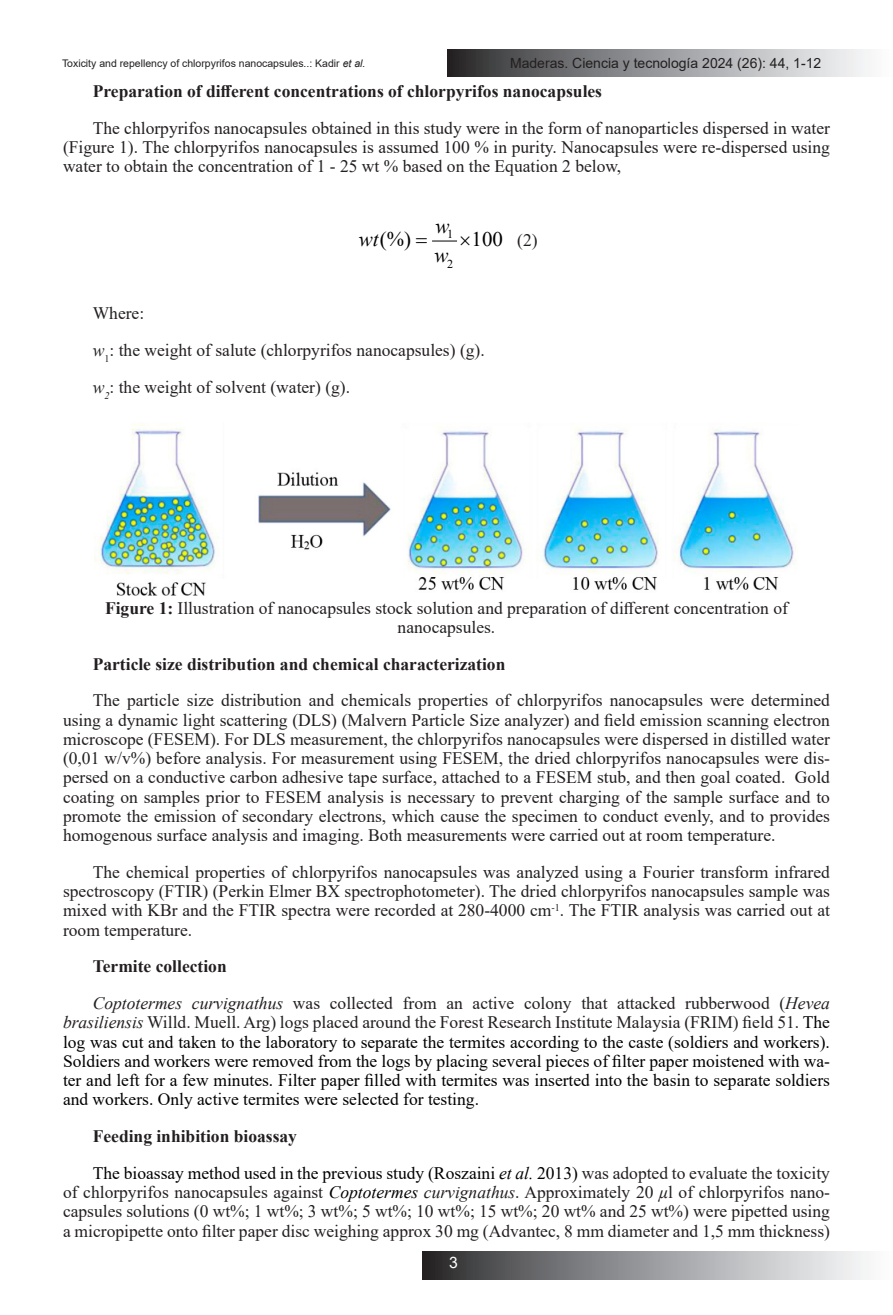
<style>
.page{position:relative;width:893px;height:1315px;background:#fff}
.page>*{position:absolute;margin:0;border:0;box-sizing:border-box;transform-origin:0 0}
.t1{font:20.82px "Times New Roman";color:#000}
.t2{font:italic 20.82px/29.4px "Times New Roman";color:#000}
.Table_Paragraph{font:17.5px/19.2px "Times New Roman";color:#231f20;text-align:justify}
.t3{font:17.5px/19.2px "Times New Roman";color:#000;text-align:justify}
.t4{font:700 17.5px "Times New Roman";color:#231f20}
.t5{font:15.75px "Arial";color:#fff}
.t6{font:14px "Arial";color:#231f20}
.t7{font:12.08px "Times New Roman";color:#000}
.t8{font:10.5px "Arial";color:#231f20}
.s1{font-style:italic}
.s2{font-weight:700}
.s3{font-style:italic;color:#231f20}
.s4{color:#231f20}
.s5{color:#000}
.s6{font-style:italic;color:#000}
</style>
<div class="page">
<svg style="left:448px;top:49px;width:420px;height:28px;background:#949597"></svg>
<svg style="left:423px;top:1252px;width:444px;height:27px;background:#949597"></svg>
<img style="left:94px;top:424px;width:702px;height:171px">
<svg style="left:433px;top:240px;width:24px;height:2px"></svg>
<p class="t8" style="left:62px;top:56px;width:305px">Toxicity and repellency of chlorpyrifos nanocapsules..: Kadir <span class="s1">et al.</span></p>
<p class="t6" style="left:510px;top:53px;width:313px">Maderas. Ciencia y tecnología 2024 (26): 44, 1-12</p>
<p class="t4" style="left:93px;top:79px;width:511px">Preparation of different concentrations of chlorpyrifos nanocapsules</p>
<p class="Table_Paragraph" style="left:63px;top:118px;width:768px;text-indent:30px">The chlorpyrifos nanocapsules obtained in this study were in the form of nanoparticles dispersed in water (Figure 1). The chlorpyrifos nanocapsules is assumed 100 % in purity. Nanocapsules were re-dispersed using water to obtain the concentration of 1 - 25 wt % based on the Equation 2 below,</p>
<p class="t2" style="left:434px;top:211px;width:17px">w w</p>
<p class="Table_Paragraph" style="left:517px;top:230px;width:22px">(2)</p>
<p class="t7" style="left:447px;top:226px;width:8px">1</p>
<p class="t7" style="left:447px;top:255px;width:8px">2</p>
<p class="t1" style="left:359px;top:224px;width:54px"><span class="s1">wt</span>(%)</p>
<p class="t1" style="left:472px;top:224px;width:33px">100</p>
<p class="Table_Paragraph" style="left:93px;top:303px;width:53px">Where:</p>
<p class="Table_Paragraph" style="left:93px;top:340px;width:393px"><span class="s1">w</span><sub>1</sub>: the weight of salute (chlorpyrifos nanocapsules) (g).</p>
<p class="Table_Paragraph" style="left:93px;top:377px;width:259px"><span class="s1">w</span><sub>2</sub>: the weight of solvent (water) (g).</p>
<p class="Table_Paragraph" style="left:105px;top:597px;width:684px;text-align:center"><span class="s2">Figure 1:</span> Illustration of nanocapsules stock solution and preparation of different concentration of nanocapsules.</p>
<p class="t4" style="left:93px;top:651px;width:414px">Particle size distribution and chemical characterization</p>
<p class="Table_Paragraph" style="left:63px;top:690px;width:768px;text-indent:30px">The particle size distribution and chemicals properties of chlorpyrifos nanocapsules were determined using a dynamic light scattering (DLS) (Malvern Particle Size analyzer) and field emission scanning electron microscope (FESEM). For DLS measurement, the chlorpyrifos nanocapsules were dispersed in distilled water (0,01 w/v%) before analysis. For measurement using FESEM, the dried chlorpyrifos nanocapsules were dis&shy;persed on a conductive carbon adhesive tape surface, attached to a FESEM stub, and then goal coated. Gold coating on samples prior to FESEM analysis is necessary to prevent charging of the sample surface and to promote the emission of secondary electrons, which cause the specimen to conduct evenly, and to provides homogenous surface analysis and imaging. Both measurements were carried out at room temperature.</p>
<p class="Table_Paragraph" style="left:63px;top:862px;width:768px;text-indent:30px">The chemical properties of chlorpyrifos nanocapsules was analyzed using a Fourier transform infrared spectroscopy (FTIR) (Perkin Elmer BX spectrophotometer). The dried chlorpyrifos nanocapsules sample was mixed with KBr and the FTIR spectra were recorded at 280-4000 cm<sup>-1</sup>. The FTIR analysis was carried out at room temperature.</p>
<p class="t4" style="left:93px;top:954px;width:135px">Termite collection</p>
<p class="t3" style="left:63px;top:993px;width:768px;text-indent:30px"><span class="s3">Coptotermes curvignathus</span> <span class="s4">was collected from an active colony that attacked rubberwood (</span><span class="s3">Hevea brasiliensis</span> <span class="s4">Willd. Muell. Arg) logs placed around the Forest Research Institute Malaysia (FRIM) field 51.</span> The log was cut and taken to the laboratory to separate the termites according to the caste (soldiers and workers).<br>Soldiers and workers were removed from the logs by placing several pieces of filter paper moistened with wa&shy;ter and left for a few minutes. Filter paper filled with termites was inserted into the basin to separate soldiers and workers. Only active termites were selected for testing.</p>
<p class="t4" style="left:93px;top:1123px;width:206px">Feeding inhibition bioassay</p>
<p class="Table_Paragraph" style="left:63px;top:1163px;width:768px;text-indent:30px"><span class="s5">The bioassay method used in the previous study (Roszaini</span> <span class="s6">et al.</span> <span class="s5">2013)</span> was adopted to evaluate the toxicity of chlorpyrifos nanocapsules against <span class="s6">Coptotermes</span> <span class="s1">curvignathus</span>. Approximately 20 <span class="s1">μ</span>l of chlorpyrifos nano&shy;capsules solutions (0 wt%; 1 wt%; 3 wt%; 5 wt%; 10 wt%; 15 wt%; 20 wt% and 25 wt%) were pipetted using a micropipette onto filter paper disc weighing approx 30 mg (Advantec, 8 mm diameter and 1,5 mm thickness)</p>
<p class="t5" style="left:449px;top:1252px;width:10px">3</p>
</div>
